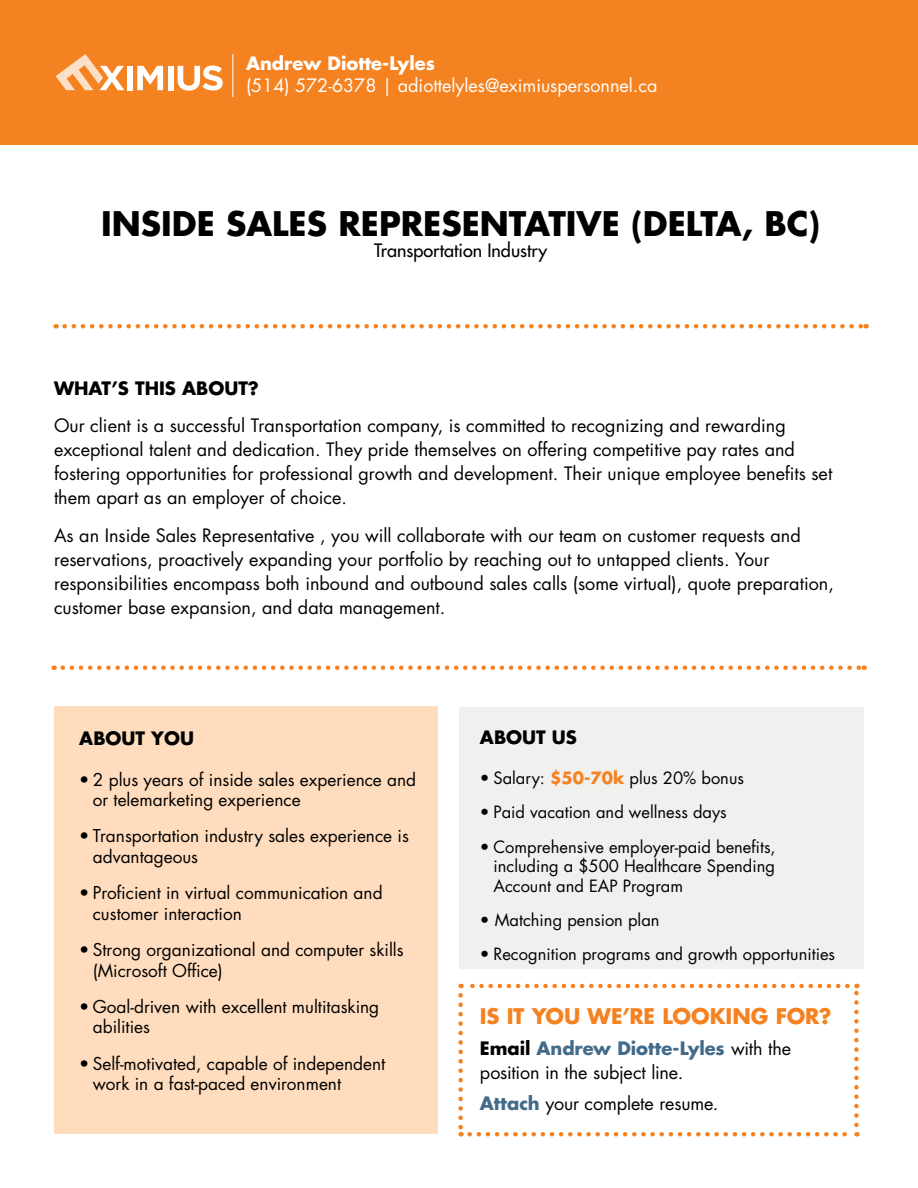
<style>
.page{position:relative;width:918px;height:1188px;background:#fff}
.page>*{position:absolute;margin:0;border:0;box-sizing:border-box;transform-origin:0 0}
.t1{font:700 33px "Futura Std";color:#000}
.t2{font:700 21px "Futura Std";color:#f58220}
.t3{font:18px/24px "Futura Std";color:#000}
.t4{font:18px "Futura Std";color:#fff}
.t5{font:700 18px "Futura Std";color:#000}
.t6{font:500 18px "Futura Std";color:#000}
.t7{font:700 18px "Futura Std";color:#fff}
.t8{font:17.25px/20.7px "Futura Std";color:#000}
.t9{font:16.5px/19.8px "Futura Std";color:#000;text-align:justify}
.s1{font-weight:700;color:#f58220}
.s2{font-weight:700}
.s3{font-weight:700;color:#426b89}
</style>
<div class="page">
<div style="left:0;top:0;width:918px;height:145px;background:#f58220"></div>
<hr style="left:232px;top:54px;width:1px;height:43px;background:#fff">
<svg style="left:65px;top:324px;width:802px;height:4px"></svg>
<svg style="left:63px;top:665px;width:802px;height:5px"></svg>
<div style="left:54px;top:707px;width:383px;height:427px;background:#fedcbd"></div>
<div style="left:459px;top:707px;width:405px;height:262px;background:#f0f0ef"></div>
<svg style="left:458px;top:995px;width:5px;height:142px"></svg>
<svg style="left:470px;top:1132px;width:387px;height:5px"></svg>
<svg style="left:854px;top:984px;width:5px;height:141px"></svg>
<svg style="left:461px;top:984px;width:386px;height:4px"></svg>
<div style="left:127px;top:66px;width:6px;height:24px;background:#fff"></div>
<svg style="left:137px;top:66px;width:26px;height:24px"></svg>
<div style="left:168px;top:66px;width:5px;height:24px;background:#fff"></div>
<svg style="left:178px;top:65px;width:45px;height:26px"></svg>
<svg style="left:56px;top:54px;width:68px;height:36px"></svg>
<p class="t7" style="left:246px;top:51px;width:191px">Andrew Diotte-Lyles</p>
<p class="t4" style="left:246px;top:74px;width:413px">(514) 572-6378 | adiottelyles@eximiuspersonnel.ca</p>
<h1 class="t1" style="left:101px;top:201px;width:720px">INSIDE SALES REPRESENTATIVE (DELTA, BC)</h1>
<p class="t6" style="left:374px;top:239px;width:175px">Transportation Industry</p>
<p class="t5" style="left:54px;top:376px;width:206px">WHAT’S THIS ABOUT?</p>
<p class="t3" style="left:54px;top:414px;width:780px">Our client is a successful Transportation company, is committed to recognizing and rewarding exceptional talent and dedication. They pride themselves on offering competitive pay rates and fostering opportunities for professional growth and development. Their unique employee benefits set them apart as an employer of choice.</p>
<p class="t3" style="left:54px;top:523px;width:781px">As an Inside Sales Representative , you will collaborate with our team on customer requests and reservations, proactively expanding your portfolio by reaching out to untapped clients. Your responsibilities encompass both inbound and outbound sales calls (some virtual), quote preparation, customer base expansion, and data management.</p>
<p class="t5" style="left:79px;top:726px;width:116px">ABOUT YOU</p>
<p class="t8" style="left:93px;top:769px;width:325px;text-indent:-14px">• 2 plus years of inside sales experience and or telemarketing experience</p>
<p class="t8" style="left:93px;top:826px;width:318px;text-indent:-14px">• Transportation industry sales experience is advantageous</p>
<p class="t8" style="left:93px;top:883px;width:291px;text-indent:-14px">• Proficient in virtual communication and customer interaction</p>
<p class="t8" style="left:93px;top:939px;width:312px;text-indent:-14px">• Strong organizational and computer skills (Microsoft Office)</p>
<p class="t8" style="left:93px;top:996px;width:288px;text-indent:-14px">• Goal-driven with excellent multitasking abilities</p>
<p class="t8" style="left:93px;top:1053px;width:294px;text-indent:-14px">• Self-motivated, capable of independent work in a fast-paced environment</p>
<p class="t5" style="left:480px;top:726px;width:99px">ABOUT US</p>
<p class="t9" style="left:480px;top:769px;width:266px">• Salary: <span class="s1">$50-70k</span> plus 20% bonus</p>
<p class="t9" style="left:480px;top:803px;width:248px">• Paid vacation and wellness days</p>
<p class="t9" style="left:493px;top:837px;width:284px;text-indent:-13px">• Comprehensive employer-paid benefits, including a $500 Healthcare Spending Account and EAP Program</p>
<p class="t9" style="left:480px;top:910px;width:181px">• Matching pension plan</p>
<p class="t9" style="left:480px;top:945px;width:357px">• Recognition programs and growth opportunities</p>
<p class="t2" style="left:480px;top:1002px;width:353px">IS IT YOU WE’RE LOOKING FOR?</p>
<p class="t3" style="left:480px;top:1037px;width:313px"><span class="s2">Email</span> <span class="s3">Andrew Diotte-Lyles</span> with the position in the subject line.</p>
<p class="t3" style="left:480px;top:1091px;width:240px"><span class="s3">Attach</span> your complete resume.</p>
</div>
